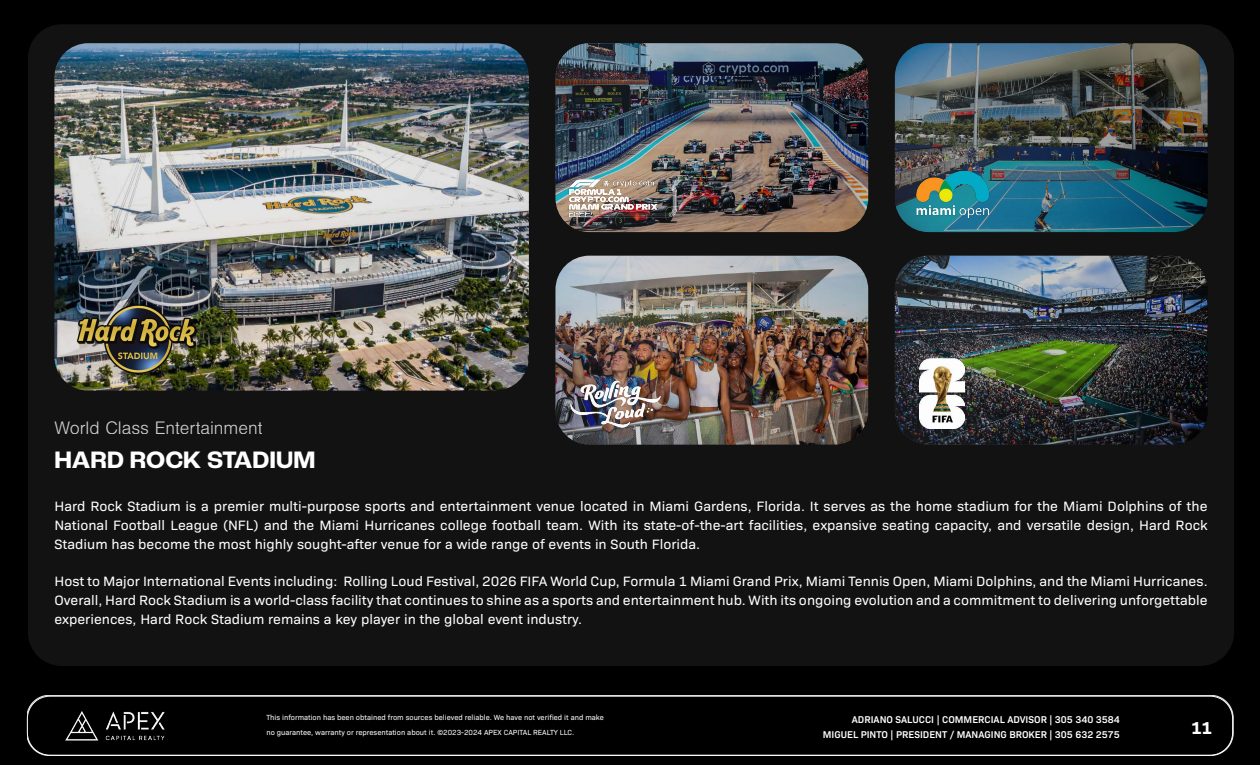
<style>
.page{position:relative;width:1260px;height:765px;background:#000}
.page>*{position:absolute;margin:0;border:0;box-sizing:border-box;transform-origin:0 0}
.t1{font:700 25px "Roc Grotesk";color:#fff}
.t2{font:300 18.75px "Nimbus San";color:#fff}
.t3{font:700 17.5px "Bio Sans";color:#fff}
.t4{font:13.75px/18.8px "Bio Sans";color:#fff;text-align:justify;scale:1.04 1}
.t5{font:600 10px/15px "Bio Sans";color:#fff;text-align:right}
.t6{font:7.5px/15px "Bio Sans";color:#fff}
</style>
<div class="page">
<div style="left:27px;top:696px;width:1206px;height:60px;border:1px solid #fff;border-radius:23px"></div>
<div style="left:28px;top:24px;width:1206px;height:642px;background:#121212;border-radius:34px"></div>
<img style="left:54px;top:43px;width:475px;height:348px">
<img style="left:556px;top:43px;width:312px;height:189px">
<img style="left:895px;top:43px;width:313px;height:189px">
<img style="left:556px;top:256px;width:312px;height:189px">
<img style="left:895px;top:256px;width:313px;height:189px">
<img style="left:919px;top:359px;width:46px;height:70px">
<img style="left:568px;top:375px;width:95px;height:57px">
<img style="left:568px;top:176px;width:111px;height:44px">
<img style="left:910px;top:165px;width:82px;height:53px">
<img style="left:77px;top:304px;width:120px;height:69px">
<h2 class="t2" style="left:54px;top:418px;width:210px">World Class Entertainment</h2>
<h1 class="t1" style="left:54px;top:444px;width:262px">HARD ROCK STADIUM</h1>
<p class="t4" style="left:54px;top:496px;width:1110px">Hard Rock Stadium is a premier multi-purpose sports and entertainment venue located in Miami Gardens, Florida. It serves as the home stadium for the Miami Dolphins of the National Football League (NFL) and the Miami Hurricanes college football team. With its state-of-the-art facilities, expansive seating capacity, and versatile design, Hard Rock Stadium has become the most highly sought-after venue for a wide range of events in South Florida.</p>
<p class="t4" style="left:54px;top:571px;width:1110px">Host to Major International Events including: Rolling Loud Festival, 2026 FIFA World Cup, Formula 1 Miami Grand Prix, Miami Tennis Open, Miami Dolphins, and the Miami Hurricanes.<br>Overall, Hard Rock Stadium is a world-class facility that continues to shine as a sports and entertainment hub. With its ongoing evolution and a commitment to delivering unforgettable experiences, Hard Rock Stadium remains a key player in the global event industry.</p>
<p class="t6" style="left:266px;top:709px;width:339px">This information has been obtained from sources believed reliable. We have not verified it and make no guarantee, warranty or representation about it. ©2023-2024 APEX CAPITAL REALTY LLC.</p>
<p class="t5" style="left:823px;top:711px;width:299px">ADRIANO SALUCCI | COMMERCIAL ADVISOR | 305 340 3584<br>MIGUEL PINTO | PRESIDENT / MANAGING BROKER | 305 632 2575</p>
<p class="t3" style="left:1191px;top:715px;width:22px">11</p>
</div>
